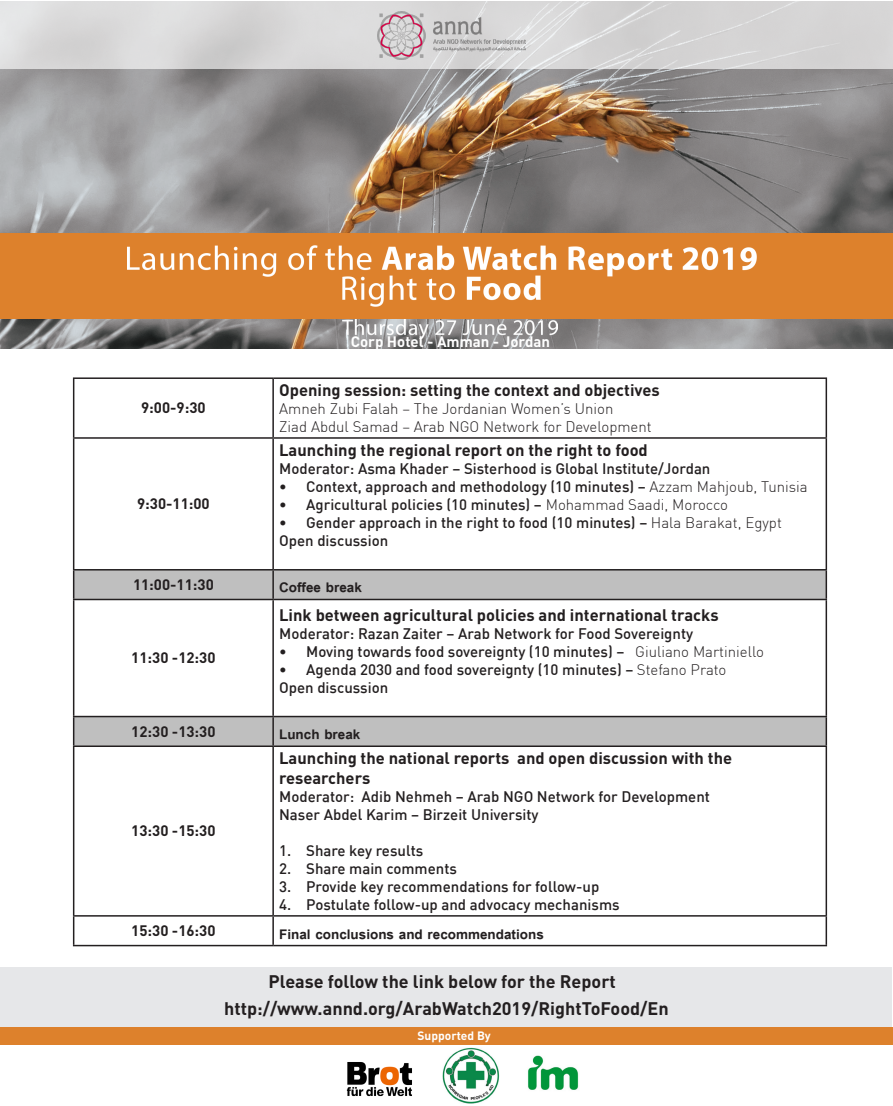
<style>
.page{position:relative;width:893px;height:1106px;background:#fff}
.page>*{position:absolute;margin:0;border:0;box-sizing:border-box;transform-origin:0 0}
.t1{font:700 18px "DIN";color:#231f20}
.Paragraph_Style_2{font:700 16.5px/19.8px "DIN";color:#231f20}
.Paragraph_Style_2-2{font:500 15px "DIN";color:#231f20}
.Paragraph_Style_2-3{font:300 15px "DIN";color:#231f20}
.t2{font:700 15px "DIN";color:#231f20}
.Paragraph_Style_2-4{font:700 15px "Simplified Arabic";color:#231f20}
.t3{font:700 15px "DIN";color:#fff}
.t4{font:700 12px "DIN";color:#fff}
.s1{font-weight:300}
</style>
<div class="page">
<img style="left:0;top:68px;width:893px;height:281px">
<svg style="left:0;top:1px;width:893px;height:67px;background:#d7d7d7"></svg>
<div style="left:0;top:233px;width:893px;height:85px;background:#dd812c"></div>
<div style="left:0;top:1027px;width:893px;height:17px;background:#dd812c"></div>
<img style="left:377px;top:12px;width:148px;height:47px">
<svg style="left:74px;top:570px;width:752px;height:175px"></svg>
<hr style="left:273px;top:377px;width:554px;height:2px;background:#231f20">
<hr style="left:826px;top:379px;width:1px;height:58px;background:#231f20">
<hr style="left:73px;top:377px;width:200px;height:2px;background:#231f20">
<hr style="left:272px;top:379px;width:2px;height:58px;background:#231f20">
<hr style="left:73px;top:379px;width:1px;height:58px;background:#231f20">
<hr style="left:273px;top:437px;width:554px;height:2px;background:#231f20">
<hr style="left:826px;top:439px;width:1px;height:130px;background:#231f20">
<hr style="left:73px;top:437px;width:200px;height:2px;background:#231f20">
<hr style="left:272px;top:439px;width:2px;height:130px;background:#231f20">
<hr style="left:73px;top:439px;width:1px;height:130px;background:#231f20">
<hr style="left:273px;top:569px;width:554px;height:1px;background:#231f20">
<svg style="left:826px;top:570px;width:1px;height:28px"></svg>
<hr style="left:73px;top:569px;width:200px;height:1px;background:#231f20">
<hr style="left:272px;top:570px;width:2px;height:28px;background:#231f20">
<svg style="left:73px;top:570px;width:1px;height:28px"></svg>
<hr style="left:273px;top:598px;width:554px;height:2px;background:#231f20">
<hr style="left:826px;top:600px;width:1px;height:115px;background:#231f20">
<hr style="left:73px;top:598px;width:200px;height:2px;background:#231f20">
<hr style="left:272px;top:600px;width:2px;height:115px;background:#231f20">
<hr style="left:73px;top:600px;width:1px;height:115px;background:#231f20">
<hr style="left:273px;top:715px;width:554px;height:2px;background:#231f20">
<svg style="left:826px;top:717px;width:1px;height:28px"></svg>
<hr style="left:73px;top:715px;width:200px;height:2px;background:#231f20">
<hr style="left:272px;top:717px;width:2px;height:28px;background:#231f20">
<svg style="left:73px;top:717px;width:1px;height:28px"></svg>
<hr style="left:273px;top:745px;width:554px;height:2px;background:#231f20">
<hr style="left:826px;top:747px;width:1px;height:168px;background:#231f20">
<hr style="left:73px;top:745px;width:200px;height:2px;background:#231f20">
<hr style="left:272px;top:747px;width:2px;height:168px;background:#231f20">
<hr style="left:73px;top:747px;width:1px;height:168px;background:#231f20">
<hr style="left:273px;top:915px;width:554px;height:1px;background:#231f20">
<svg style="left:826px;top:916px;width:1px;height:28px"></svg>
<hr style="left:73px;top:915px;width:200px;height:1px;background:#231f20">
<hr style="left:272px;top:916px;width:2px;height:28px;background:#231f20">
<svg style="left:73px;top:916px;width:1px;height:28px"></svg>
<hr style="left:273px;top:944px;width:554px;height:2px;background:#231f20">
<hr style="left:73px;top:944px;width:200px;height:2px;background:#231f20">
<img style="left:346px;top:1062px;width:66px;height:35px">
<img style="left:528px;top:1055px;width:51px;height:35px">
<img style="left:443px;top:1047px;width:57px;height:56px">
<img style="left:342px;top:319px;width:215px;height:19px">
<img style="left:127px;top:245px;width:629px;height:61px">
<div style="left:1px;top:967px;width:891px;height:60px;background:#e6e7e9"></div>
<p class="t2" style="left:141px;top:398px;width:66px">9:00-9:30</p>
<p class="t2" style="left:137px;top:494px;width:74px">9:30-11:00</p>
<p class="t3" style="left:351px;top:332px;width:201px">Corp Hotel - Amman - Jordan</p>
<p class="Paragraph_Style_2" style="left:279px;top:379px;width:382px">Opening session: setting the context and objectives</p>
<p class="Paragraph_Style_2-3" style="left:279px;top:399px;width:336px">Amneh Zubi Falah – The Jordanian Women’s Union</p>
<p class="Paragraph_Style_2-3" style="left:279px;top:417px;width:374px">Ziad Abdul Samad – Arab NGO Network for Development</p>
<p class="Paragraph_Style_2" style="left:279px;top:439px;width:370px">Launching the regional report on the right to food</p>
<p class="Paragraph_Style_2-2" style="left:279px;top:459px;width:433px">Moderator: Asma Khader – Sisterhood is Global Institute/Jordan</p>
<p class="Paragraph_Style_2-2" style="left:279px;top:477px;width:530px">• Context, approach and methodology (10 minutes) – <span class="s1">Azzam Mahjoub, Tunisia</span></p>
<p class="Paragraph_Style_2-2" style="left:279px;top:495px;width:451px">• Agricultural policies (10 minutes) – <span class="s1">Mohammad Saadi, Morocco</span></p>
<p class="Paragraph_Style_2-2" style="left:279px;top:513px;width:504px">• Gender approach in the right to food (10 minutes) – <span class="s1">Hala Barakat, Egypt</span></p>
<p class="Paragraph_Style_2-2" style="left:279px;top:531px;width:111px">Open discussion</p>
<p class="t2" style="left:133px;top:574px;width:82px">11:00-11:30</p>
<p class="Paragraph_Style_2-4" style="left:279px;top:575px;width:84px">Coffee break</p>
<p class="Paragraph_Style_2" style="left:279px;top:604px;width:441px">Link between agricultural policies and international tracks</p>
<p class="Paragraph_Style_2-2" style="left:279px;top:623px;width:416px">Moderator: Razan Zaiter – Arab Network for Food Sovereignty</p>
<p class="Paragraph_Style_2-2" style="left:279px;top:641px;width:486px">• Moving towards food sovereignty (10 minutes) – <span class="s1">Giuliano Martiniello</span></p>
<p class="Paragraph_Style_2-2" style="left:279px;top:659px;width:449px">• Agenda 2030 and food sovereignty (10 minutes) – <span class="s1">Stefano Prato</span></p>
<p class="Paragraph_Style_2-2" style="left:279px;top:677px;width:111px">Open discussion</p>
<p class="t2" style="left:131px;top:648px;width:86px">11:30 -12:30</p>
<p class="t2" style="left:131px;top:721px;width:86px">12:30 -13:30</p>
<p class="Paragraph_Style_2-4" style="left:279px;top:722px;width:83px">Lunch break</p>
<p class="Paragraph_Style_2" style="left:279px;top:747px;width:454px">Launching the national reports and open discussion with the researchers</p>
<p class="Paragraph_Style_2-2" style="left:279px;top:786px;width:432px">Moderator: Adib Nehmeh – Arab NGO Network for Development</p>
<p class="Paragraph_Style_2-2" style="left:279px;top:804px;width:261px">Naser Abdel Karim – Birzeit University</p>
<p class="Paragraph_Style_2-2" style="left:279px;top:840px;width:146px">1. Share key results</p>
<p class="Paragraph_Style_2-2" style="left:279px;top:858px;width:179px">2. Share main comments</p>
<p class="Paragraph_Style_2-2" style="left:279px;top:876px;width:322px">3. Provide key recommendations for follow-up</p>
<p class="Paragraph_Style_2-2" style="left:279px;top:894px;width:342px">4. Postulate follow-up and advocacy mechanisms</p>
<p class="t2" style="left:131px;top:821px;width:86px">13:30 -15:30</p>
<p class="t2" style="left:131px;top:920px;width:86px">15:30 -16:30</p>
<p class="Paragraph_Style_2-4" style="left:279px;top:921px;width:266px">Final conclusions and recommendations</p>
<p class="t1" style="left:269px;top:969px;width:349px">Please follow the link below for the Report</p>
<p class="t1" style="left:224px;top:996px;width:446px">http://www.annd.org/ArabWatch2019/RightToFood/En</p>
<p class="t4" style="left:417px;top:1027px;width:75px">Supported By</p>
</div>
